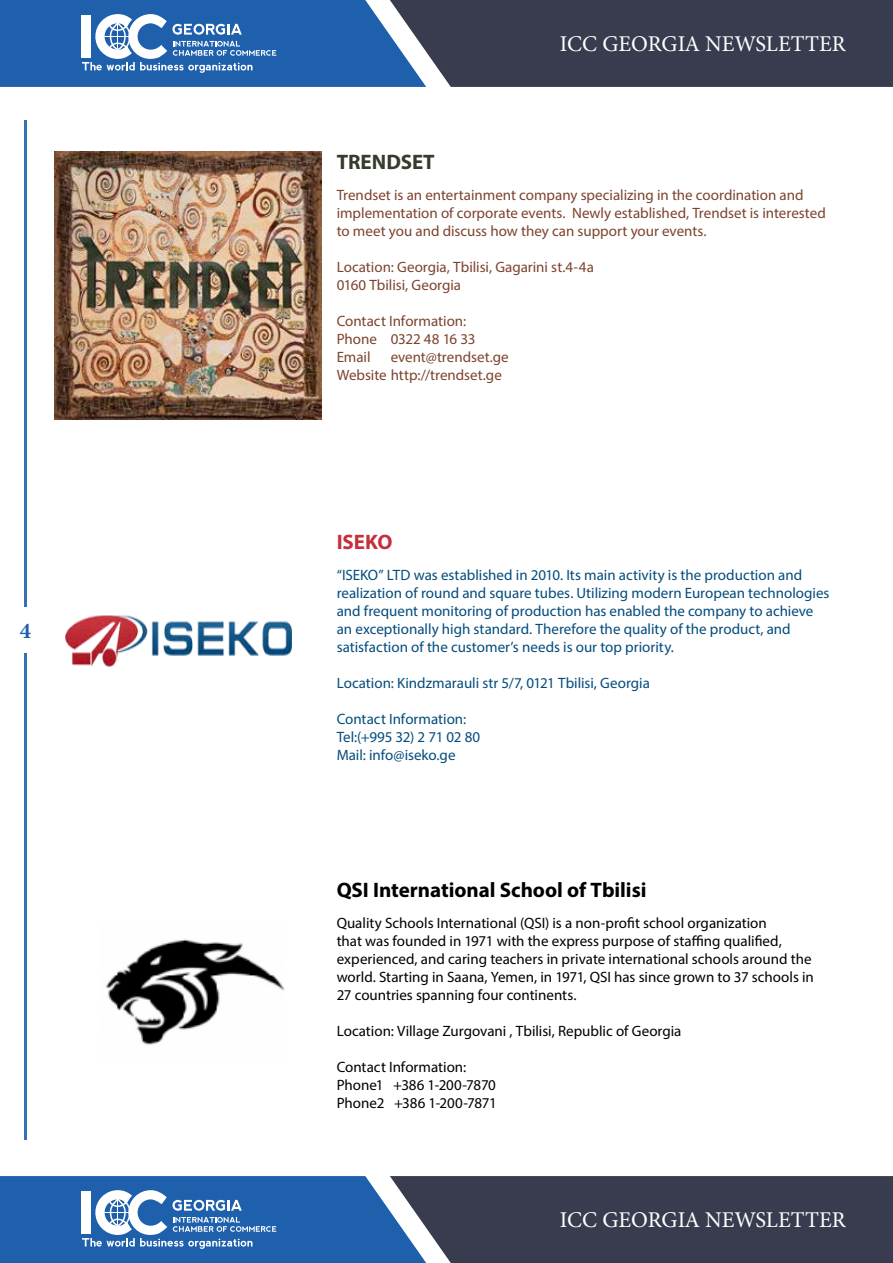
<style>
.page{position:relative;width:893px;height:1263px;background:#fff}
.page>*{position:absolute;margin:0;border:0;box-sizing:border-box;transform-origin:0 0}
.t1{font:22.5px "Minion Pro";color:#fff}
.t2{font:700 22.5px "Minion Pro";color:#1f60ad}
.t3{font:700 21px "Myriad Pro";letter-spacing:-.005em;color:#000}
.t4{font:700 21px "Myriad Pro";color:#353c2c}
.t5{font:700 21px "Myriad Pro";letter-spacing:-.005em;color:#c4313d}
.t6{font:15px/18px "Myriad Pro";color:#044c7d}
.t7{font:15px/18px "Myriad Pro";color:#000}
.t8{font:15px/18px "Myriad Pro";color:#7d432d}
</style>
<div class="page">
<hr style="left:25px;top:653px;width:2px;height:486px;background:#1f60ad">
<hr style="left:25px;top:120px;width:2px;height:486px;background:#1f60ad">
<svg style="left:0;top:0;width:893px;height:87px;background:#3a5781"></svg>
<svg style="left:0;top:1176px;width:893px;height:87px;background:#3a5781"></svg>
<img style="left:105px;top:939px;width:180px;height:106px">
<img style="left:65px;top:615px;width:227px;height:52px">
<img style="left:54px;top:152px;width:268px;height:267px">
<h1 class="t2" style="left:20px;top:615px;width:13px">4</h1>
<h1 class="t1" style="left:560px;top:28px;width:288px">ICC GEORGIA NEWSLETTER</h1>
<h2 class="t4" style="left:337px;top:148px;width:100px">TRENDSET</h2>
<p class="t8" style="left:337px;top:185px;width:491px">Trendset is an entertainment company specializing in the coordination and implementation of corporate events. Newly established, Trendset is interested to meet you and discuss how they can support your events.</p>
<p class="t8" style="left:337px;top:257px;width:259px">Location: Georgia, Tbilisi, Gagarini st.4-4a<br>0160 Tbilisi, Georgia</p>
<p class="t8" style="left:337px;top:311px;width:140px">Contact Information:<br>Phone 0322 48 16 33<br>Email</p>
<p class="t8" style="left:337px;top:347px;width:174px;text-indent:54px">event@trendset.ge<br>Website http://trendset.ge</p>
<h2 class="t5" style="left:337px;top:528px;width:57px">ISEKO</h2>
<p class="t6" style="left:337px;top:565px;width:494px">“ISEKO” LTD was established in 2010. Its main activity is the production and realization of round and square tubes. Utilizing modern European technologies and frequent monitoring of production has enabled the company to achieve an exceptionally high standard. Therefore the quality of the product, and satisfaction of the customer’s needs is our top priority.</p>
<p class="t6" style="left:337px;top:673px;width:315px">Location: Kindzmarauli str 5/7, 0121 Tbilisi, Georgia</p>
<p class="t6" style="left:337px;top:709px;width:145px">Contact Information:<br>Tel:(+995 32) 2 71 02 80<br>Mail: info@iseko.ge</p>
<h2 class="t3" style="left:337px;top:876px;width:311px">QSI International School of Tbilisi</h2>
<p class="t7" style="left:337px;top:913px;width:479px">Quality Schools International (QSI) is a non-profit school organization<br>that was founded in 1971 with the express purpose of staffing qualified, experienced, and caring teachers in private international schools around the world. Starting in Saana, Yemen, in 1971, QSI has since grown to 37 schools in 27 countries spanning four continents.</p>
<p class="t7" style="left:337px;top:1021px;width:346px">Location: Village Zurgovani , Tbilisi, Republic of Georgia</p>
<p class="t7" style="left:337px;top:1057px;width:162px">Contact Information:<br>Phone1 +386 1-200-7870<br>Phone2 +386 1-200-7871</p>
<h1 class="t1" style="left:560px;top:1204px;width:288px">ICC GEORGIA NEWSLETTER</h1>
</div>
